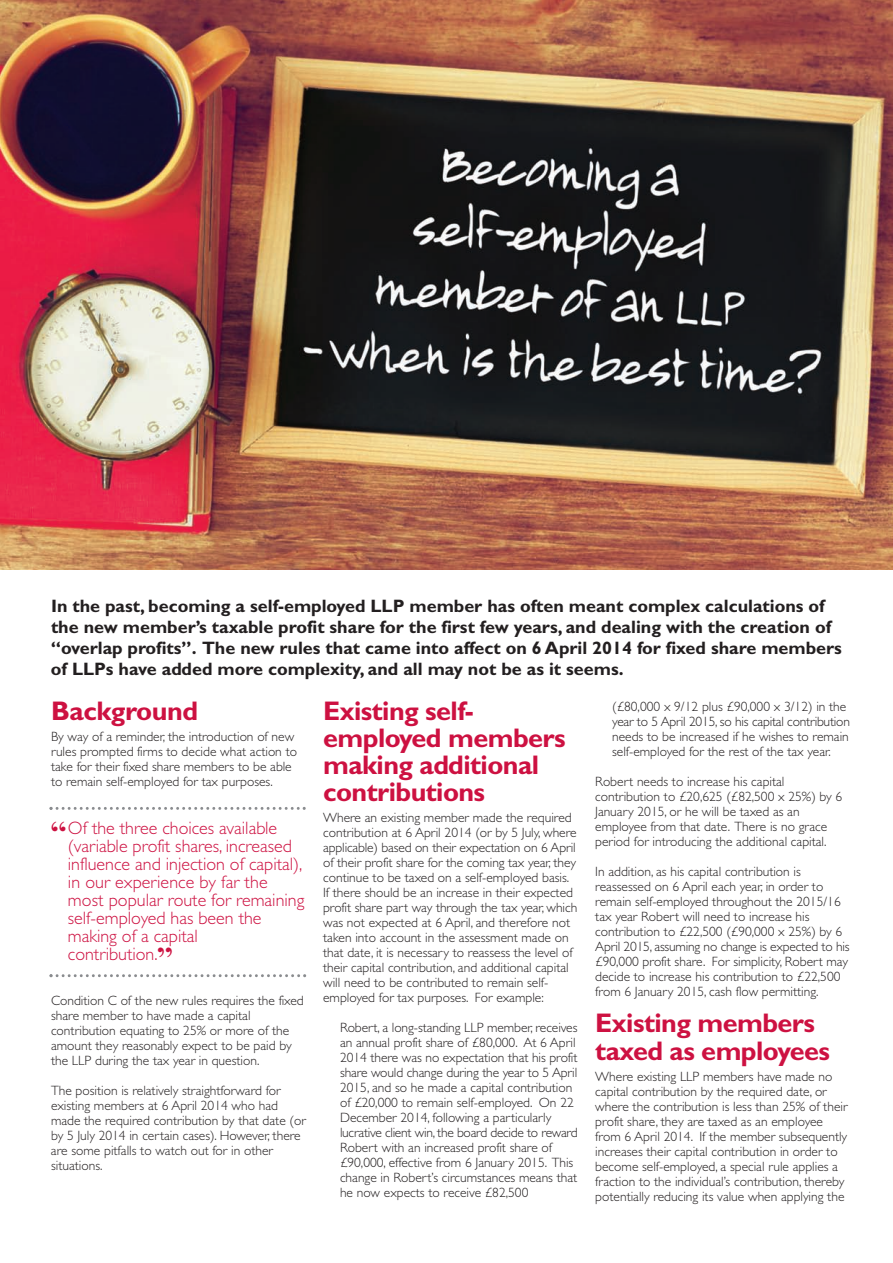
<style>
.page{position:relative;width:893px;height:1263px;background:#fff}
.page>*{position:absolute;margin:0;border:0;box-sizing:border-box;transform-origin:0 0}
.t1{font:700 27px/27px "Gill Sans";letter-spacing:-.02em;color:#cd1141}
.t2{font:700 18px/21px "Gill Sans";color:#231f20}
.t3{font:300 18px/18px "Gill Sans";color:#cd1141}
.t4{font:300 13.5px/15px "Gill Sans";color:#231f20}
.s1{font-family:"Bodoni";font-weight:700;font-size:30px}
</style>
<div class="page">
<img style="left:0;top:0;width:893px;height:570px">
<svg style="left:50px;top:807px;width:256px;height:3px"></svg>
<svg style="left:50px;top:974px;width:256px;height:3px"></svg>
<p class="t2" style="left:51px;top:597px;width:792px">In the past, becoming a self-employed LLP member has often meant complex calculations of the new member’s taxable profit share for the first few years, and dealing with the creation of “overlap profits”. The new rules that came into affect on 6 April 2014 for fixed share members of LLPs have added more complexity, and all may not be as it seems.</p>
<h1 class="t1" style="left:51px;top:700px;width:149px">Background</h1>
<p class="t4" style="left:51px;top:730px;width:248px">By way of a reminder, the introduction of new rules prompted firms to decide what action to take for their fixed share members to be able to remain self-employed for tax purposes.</p>
<h2 class="t3" style="left:68px;top:821px;width:238px;text-indent:-17px"><span class="s1">“</span>Of the three choices available (variable profit shares, increased influence and injection of capital), in our experience by far the most popular route for remaining self-employed has been the making of a capital contribution.<span class="s1">”</span></h2>
<p class="t4" style="left:51px;top:994px;width:254px">Condition C of the new rules requires the fixed share member to have made a capital contribution equating to 25% or more of the amount they reasonably expect to be paid by the LLP during the tax year in question.</p>
<p class="t4" style="left:51px;top:1084px;width:256px">The position is relatively straightforward for existing members at 6 April 2014 who had made the required contribution by that date (or by 5 July 2014 in certain cases). However, there are some pitfalls to watch out for in other situations.</p>
<h1 class="t1" style="left:323px;top:700px;width:244px">Existing self&shy;employed members making additional contributions</h1>
<p class="t4" style="left:323px;top:811px;width:256px">Where an existing member made the required contribution at 6 April 2014 (or by 5 July, where applicable) based on their expectation on 6 April of their profit share for the coming tax year, they continue to be taxed on a self-employed basis.<br>If there should be an increase in their expected profit share part way through the tax year, which was not expected at 6 April, and therefore not taken into account in the assessment made on that date, it is necessary to reassess the level of their capital contribution, and additional capital will need to be contributed to remain self&shy;employed for tax purposes. For example:</p>
<p class="t4" style="left:340px;top:1021px;width:239px">Robert, a long-standing LLP member, receives an annual profit share of £80,000. At 6 April 2014 there was no expectation that his profit share would change during the year to 5 April 2015, and so he made a capital contribution of £20,000 to remain self-employed. On 22<br>December 2014, following a particularly lucrative client win, the board decide to reward Robert with an increased profit share of £90,000, effective from 6 January 2015. This change in Robert’s circumstances means that he now expects to receive £82,500</p>
<p class="t4" style="left:612px;top:700px;width:239px">(£80,000 x 9/12 plus £90,000 x 3/12) in the year to 5 April 2015, so his capital contribution needs to be increased if he wishes to remain self-employed for the rest of the tax year.</p>
<p class="t4" style="left:595px;top:775px;width:249px">Robert needs to increase his capital contribution to £20,625 (£82,500 x 25%) by 6<br>January 2015, or he will be taxed as an employee from that date. There is no grace period for introducing the additional capital.</p>
<p class="t4" style="left:595px;top:865px;width:256px">In addition, as his capital contribution is reassessed on 6 April each year, in order to remain self-employed throughout the 2015/16 tax year Robert will need to increase his contribution to £22,500 (£90,000 x 25%) by 6<br>April 2015, assuming no change is expected to his £90,000 profit share. For simplicity, Robert may decide to increase his contribution to £22,500 from 6 January 2015, cash flow permitting.</p>
<h1 class="t1" style="left:595px;top:1011px;width:236px;line-height:28.5px">Existing members taxed as employees</h1>
<p class="t4" style="left:595px;top:1070px;width:254px">Where existing LLP members have made no capital contribution by the required date, or where the contribution is less than 25% of their profit share, they are taxed as an employee from 6 April 2014. If the member subsequently increases their capital contribution in order to become self-employed, a special rule applies a fraction to the individual’s contribution, thereby potentially reducing its value when applying the</p>
</div>
